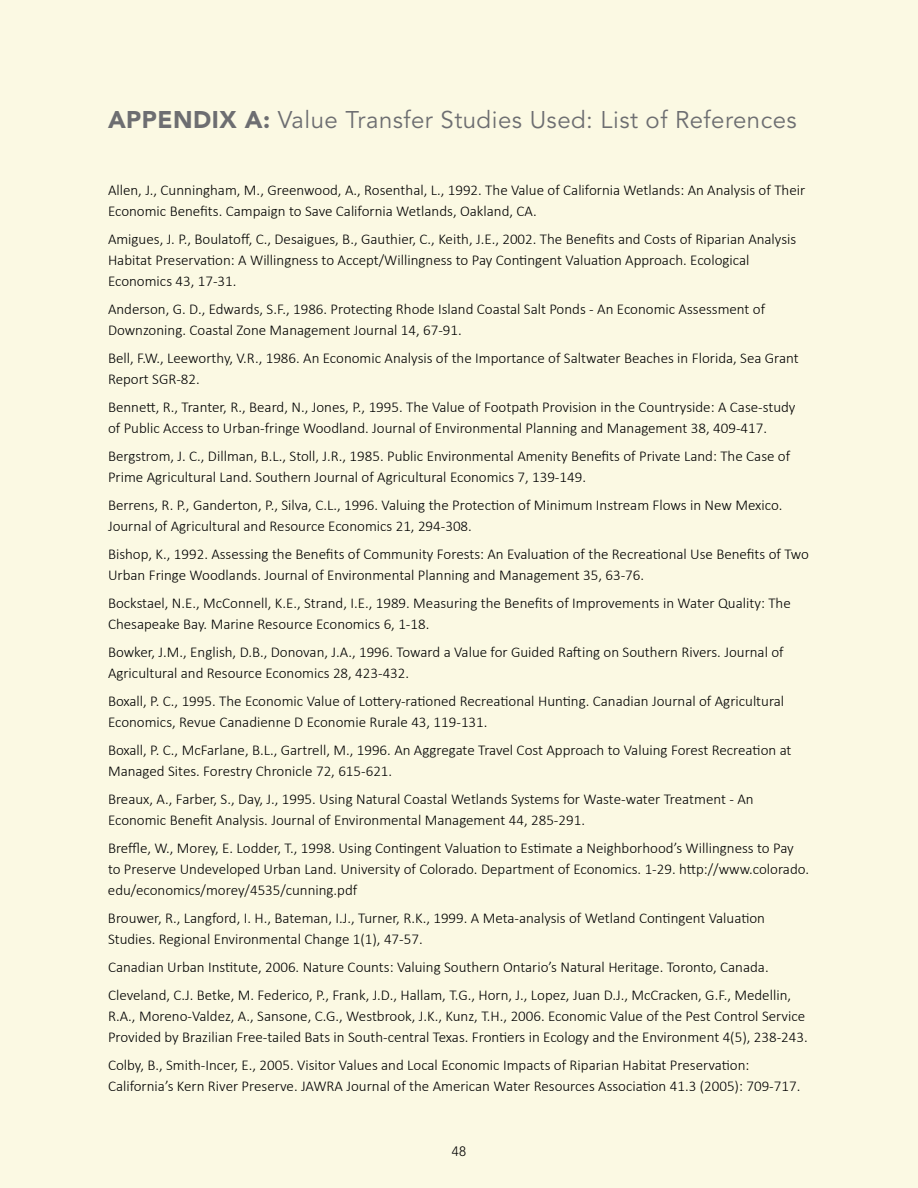
<style>
.page{position:relative;width:918px;height:1188px;background:#fbf9e3}
.page>*{position:absolute;margin:0;border:0;box-sizing:border-box;transform-origin:0 0}
.t1{font:24px "Avenir";letter-spacing:.02em;color:#6d6e71}
.t2{font:300 15px/21px "Calibri";color:#000}
.t3{font:300 13.5px "Avenir";color:#000}
.s1{font-weight:900}
</style>
<div class="page">
<h1 class="t1" style="left:108px;top:106px;width:690px"><span class="s1">APPENDIX A:</span> Value Transfer Studies Used: List of References</h1>
<p class="t2" style="left:108px;top:179px;width:699px">Allen, J., Cunningham, M., Greenwood, A., Rosenthal, L., 1992. The Value of California Wetlands: An Analysis of Their<br>Economic Benefits. Campaign to Save California Wetlands, Oakland, CA.</p>
<p class="t2" style="left:108px;top:228px;width:690px">Amigues, J. P., Boulatoff, C., Desaigues, B., Gauthier, C., Keith, J.E., 2002. The Benefits and Costs of Riparian Analysis<br>Habitat Preservation: A Willingness to Accept/Willingness to Pay Contingent Valuation Approach. Ecological<br>Economics 43, 17-31.</p>
<p class="t2" style="left:108px;top:298px;width:659px">Anderson, G. D., Edwards, S.F., 1986. Protecting Rhode Island Coastal Salt Ponds - An Economic Assessment of<br>Downzoning. Coastal Zone Management Journal 14, 67-91.</p>
<p class="t2" style="left:108px;top:347px;width:692px">Bell, F.W., Leeworthy, V.R., 1986. An Economic Analysis of the Importance of Saltwater Beaches in Florida, Sea Grant<br>Report SGR-82.</p>
<p class="t2" style="left:108px;top:396px;width:689px">Bennett, R., Tranter, R., Beard, N., Jones, P., 1995. The Value of Footpath Provision in the Countryside: A Case-study of Public Access to Urban-fringe Woodland. Journal of Environmental Planning and Management 38, 409-417.</p>
<p class="t2" style="left:108px;top:445px;width:684px">Bergstrom, J. C., Dillman, B.L., Stoll, J.R., 1985. Public Environmental Amenity Benefits of Private Land: The Case of<br>Prime Agricultural Land. Southern Journal of Agricultural Economics 7, 139-149.</p>
<p class="t2" style="left:108px;top:494px;width:676px">Berrens, R. P., Ganderton, P., Silva, C.L., 1996. Valuing the Protection of Minimum Instream Flows in New Mexico.<br>Journal of Agricultural and Resource Economics 21, 294-308.</p>
<p class="t2" style="left:108px;top:543px;width:703px">Bishop, K., 1992. Assessing the Benefits of Community Forests: An Evaluation of the Recreational Use Benefits of Two<br>Urban Fringe Woodlands. Journal of Environmental Planning and Management 35, 63-76.</p>
<p class="t2" style="left:108px;top:592px;width:684px">Bockstael, N.E., McConnell, K.E., Strand, I.E., 1989. Measuring the Benefits of Improvements in Water Quality: The<br>Chesapeake Bay. Marine Resource Economics 6, 1-18.</p>
<p class="t2" style="left:108px;top:641px;width:677px">Bowker, J.M., English, D.B., Donovan, J.A., 1996. Toward a Value for Guided Rafting on Southern Rivers. Journal of<br>Agricultural and Resource Economics 28, 423-432.</p>
<p class="t2" style="left:108px;top:690px;width:678px">Boxall, P. C., 1995. The Economic Value of Lottery-rationed Recreational Hunting. Canadian Journal of Agricultural<br>Economics, Revue Canadienne D Economie Rurale 43, 119-131.</p>
<p class="t2" style="left:108px;top:739px;width:685px">Boxall, P. C., McFarlane, B.L., Gartrell, M., 1996. An Aggregate Travel Cost Approach to Valuing Forest Recreation at<br>Managed Sites. Forestry Chronicle 72, 615-621.</p>
<p class="t2" style="left:108px;top:788px;width:647px">Breaux, A., Farber, S., Day, J., 1995. Using Natural Coastal Wetlands Systems for Waste-water Treatment - An<br>Economic Benefit Analysis. Journal of Environmental Management 44, 285-291.</p>
<p class="t2" style="left:108px;top:837px;width:703px">Breffle, W., Morey, E. Lodder, T., 1998. Using Contingent Valuation to Estimate a Neighborhood’s Willingness to Pay to Preserve Undeveloped Urban Land. University of Colorado. Department of Economics. 1-29. http://www.colorado. edu/economics/morey/4535/cunning.pdf</p>
<p class="t2" style="left:108px;top:907px;width:659px">Brouwer, R., Langford, I. H., Bateman, I.J., Turner, R.K., 1999. A Meta-analysis of Wetland Contingent Valuation<br>Studies. Regional Environmental Change 1(1), 47-57.</p>
<p class="t2" style="left:108px;top:952px;width:685px;line-height:28px">Canadian Urban Institute, 2006. Nature Counts: Valuing Southern Ontario’s Natural Heritage. Toronto, Canada.<br>Cleveland, C.J. Betke, M. Federico, P., Frank, J.D., Hallam, T.G., Horn, J., Lopez, Juan D.J., McCracken, G.F., Medellin,</p>
<p class="t2" style="left:108px;top:1005px;width:701px">R.A., Moreno-Valdez, A., Sansone, C.G., Westbrook, J.K., Kunz, T.H., 2006. Economic Value of the Pest Control Service<br>Provided by Brazilian Free-tailed Bats in South-central Texas. Frontiers in Ecology and the Environment 4(5), 238-243.</p>
<p class="t2" style="left:108px;top:1054px;width:694px">Colby, B., Smith-Incer, E., 2005. Visitor Values and Local Economic Impacts of Riparian Habitat Preservation:<br>California’s Kern River Preserve. JAWRA Journal of the American Water Resources Association 41.3 (2005): 709-717.</p>
<p class="t3" style="left:452px;top:1144px;width:16px">48</p>
</div>
